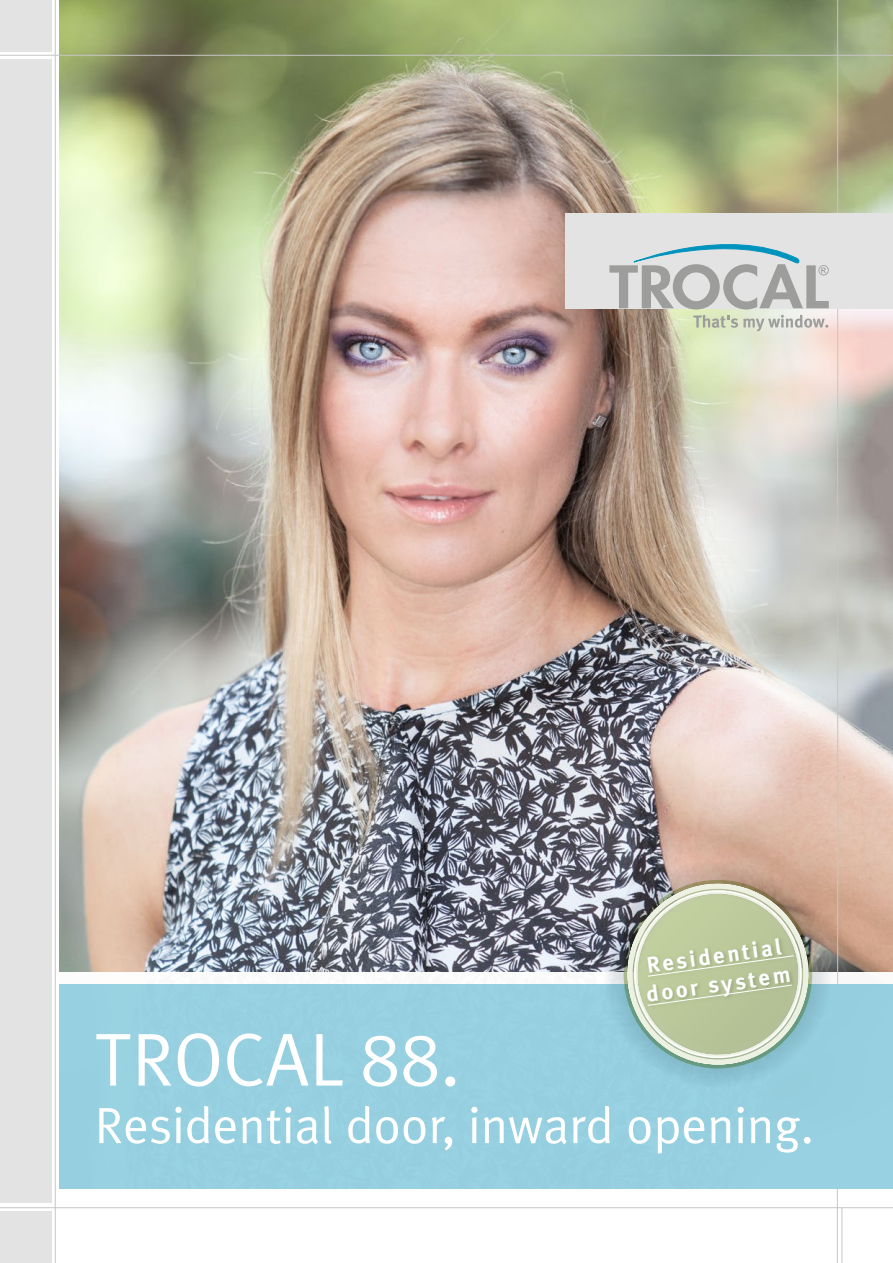
<style>
.page{position:relative;width:893px;height:1263px;background:#fff}
.page>*{position:absolute;margin:0;border:0;box-sizing:border-box;transform-origin:0 0}
.t1{font:75px "Meta Plus Normal";color:#fff}
.t2{font:51px "Meta Plus Normal";color:#fff}
.t3{font:700 22.5px/28.8px "Meta Plus";color:#fff}
</style>
<div class="page">
<img style="left:60px;top:0;width:833px;height:972px">
<hr style="left:842px;top:1208px;width:1px;height:55px;background:#c6c6c6">
<div style="left:0;top:60px;width:51px;height:1143px;background:#e3e3e3"></div>
<div style="left:0;top:1212px;width:51px;height:51px;background:#e3e3e3"></div>
<div style="left:0;top:0;width:51px;height:51px;background:#e3e3e3"></div>
<hr style="left:55px;top:0;width:1px;height:1263px;background:#c6c6c6">
<hr style="left:0;top:1207px;width:893px;height:1px;background:#c6c6c6">
<div style="left:60px;top:984px;width:833px;height:204px;background:#96d0e1"></div>
<hr style="left:837px;top:0;width:1px;height:984px;background:#c6c6c6">
<hr style="left:837px;top:1188px;width:1px;height:75px;background:#c6c6c6">
<hr style="left:0;top:55px;width:893px;height:1px;background:#c6c6c6">
<div style="left:604px;top:860px;width:228px;height:228px;border:35px solid #83929b;border-radius:50%"></div>
<svg style="left:619px;top:876px;width:197px;height:197px"></svg>
<div style="left:566px;top:213px;width:327px;height:95px;background:#e3e3e3"></div>
<svg style="left:609px;top:244px;width:220px;height:65px"></svg>
<svg style="left:693px;top:315px;width:135px;height:16px"></svg>
<p class="t3" style="left:640px;top:951px;width:147px;rotate:-8deg">Residential door system</p>
<h1 class="t1" style="left:95px;top:1016px;width:367px">TROCAL 88.</h1>
<p class="t2" style="left:95px;top:1096px;width:721px">Residential door, inward opening.</p>
</div>
